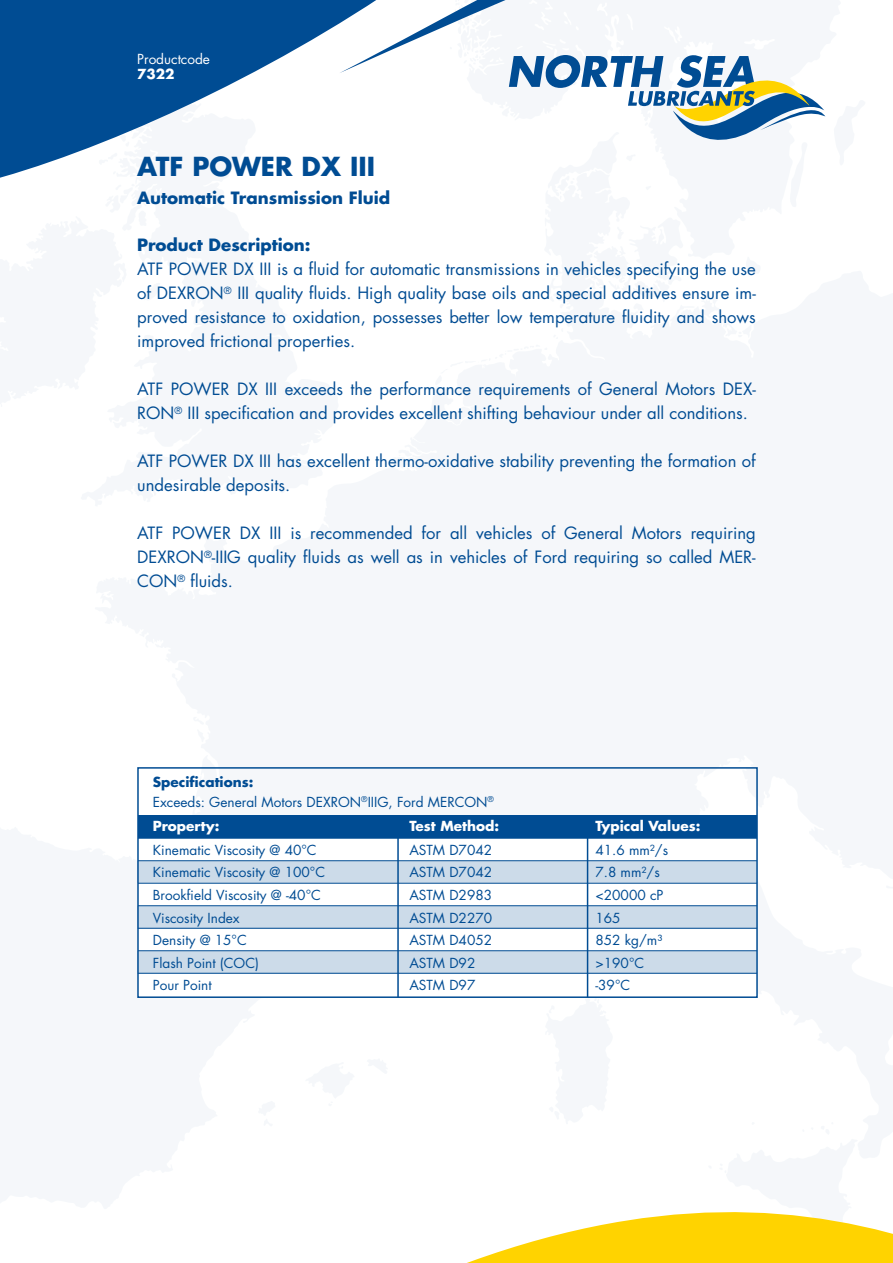
<style>
.page{position:relative;width:893px;height:1263px;background:#fff}
.page>*{position:absolute;margin:0;border:0;box-sizing:border-box;transform-origin:0 0}
.t1{font:700 25.5px "Futura";color:#004c93}
.t2{font:16.5px/24px "Futura";color:#004c93;text-align:justify}
.t3{font:700 16.5px "Futura";color:#004c93}
.t4{font:13.5px/19.5px "Futura";color:#004c93}
.t5{font:700 13.5px "Futura";color:#fff}
.t6{font:13.5px "Futura";color:#fff}
.s1{font-weight:700}
</style>
<div class="page">
<svg style="left:556px;top:55px;width:269px;height:85px"></svg>
<svg style="left:0;top:0;width:556px;height:178px"></svg>
<svg style="left:467px;top:1212px;width:426px;height:51px"></svg>
<div style="left:138px;top:861px;width:619px;height:22px;background:#ccdbe9"></div>
<div style="left:138px;top:906px;width:619px;height:22px;background:#ccdbe9"></div>
<div style="left:138px;top:951px;width:619px;height:22px;background:#ccdbe9"></div>
<div style="left:139px;top:816px;width:618px;height:22px;background:#004c93"></div>
<hr style="left:138px;top:815px;width:619px;height:1px;background:#004c93">
<hr style="left:138px;top:838px;width:619px;height:1px;background:#004c93">
<hr style="left:138px;top:860px;width:619px;height:1px;background:#004c93">
<hr style="left:138px;top:883px;width:619px;height:1px;background:#004c93">
<hr style="left:138px;top:905px;width:619px;height:1px;background:#004c93">
<hr style="left:138px;top:928px;width:619px;height:1px;background:#004c93">
<hr style="left:138px;top:950px;width:619px;height:1px;background:#004c93">
<hr style="left:138px;top:973px;width:619px;height:1px;background:#004c93">
<div style="left:137px;top:767px;width:621px;height:231px;border:2px solid #004c93"></div>
<hr style="left:397px;top:821px;width:2px;height:176px;background:#004c93">
<hr style="left:587px;top:821px;width:1px;height:176px;background:#004c93">
<p class="t6" style="left:137px;top:50px;width:74px">Productcode</p>
<p class="t5" style="left:137px;top:65px;width:39px">7322</p>
<h1 class="t1" style="left:137px;top:149px;width:239px">ATF POWER DX III</h1>
<p class="t3" style="left:137px;top:186px;width:254px">Automatic Transmission Fluid</p>
<p class="t3" style="left:137px;top:234px;width:175px">Product Description:</p>
<p class="t2" style="left:137px;top:257px;width:620px">ATF POWER DX III is a fluid for automatic transmissions in vehicles specifying the use of DEXRON<sup>®</sup> III quality fluids. High quality base oils and special additives ensure im&shy;proved resistance to oxidation, possesses better low temperature fluidity and shows improved frictional properties.</p>
<p class="t2" style="left:137px;top:377px;width:620px">ATF POWER DX III exceeds the performance requirements of General Motors DEX-<br>RON<sup>®</sup> III specification and provides excellent shifting behaviour under all conditions.</p>
<p class="t2" style="left:137px;top:449px;width:620px">ATF POWER DX III has excellent thermo-oxidative stability preventing the formation of undesirable deposits.</p>
<p class="t2" style="left:137px;top:521px;width:620px">ATF POWER DX III is recommended for all vehicles of General Motors requiring DEXRON<sup>®</sup>-IIIG quality fluids as well as in vehicles of Ford requiring so called MER-CON<sup>®</sup> fluids.</p>
<p class="t4" style="left:153px;top:773px;width:343px"><span class="s1">Specifications:<br></span>Exceeds: General Motors DEXRON<sup>®</sup>IIIG, Ford MERCON<sup>®</sup></p>
<p class="t5" style="left:153px;top:817px;width:68px">Property:</p>
<p class="t5" style="left:409px;top:817px;width:91px">Test Method:</p>
<p class="t5" style="left:595px;top:817px;width:106px">Typical Values:</p>
<p class="t4" style="left:153px;top:840px;width:165px">Kinematic Viscosity @ 40°C</p>
<p class="t4" style="left:409px;top:840px;width:84px">ASTM D7042</p>
<p class="t4" style="left:595px;top:840px;width:74px">41.6 mm²/s</p>
<p class="t4" style="left:153px;top:863px;width:174px">Kinematic Viscosity @ 100°C</p>
<p class="t4" style="left:409px;top:863px;width:84px">ASTM D7042</p>
<p class="t4" style="left:595px;top:863px;width:66px">7.8 mm²/s</p>
<p class="t4" style="left:153px;top:885px;width:170px">Brookfield Viscosity @ -40°C</p>
<p class="t4" style="left:409px;top:885px;width:84px">ASTM D2983</p>
<p class="t4" style="left:595px;top:885px;width:69px">&lt;20000 cP</p>
<p class="t4" style="left:153px;top:908px;width:88px">Viscosity Index</p>
<p class="t4" style="left:409px;top:908px;width:84px">ASTM D2270</p>
<p class="t4" style="left:595px;top:908px;width:27px">165</p>
<p class="t4" style="left:153px;top:930px;width:95px">Density @ 15°C</p>
<p class="t4" style="left:409px;top:930px;width:84px">ASTM D4052</p>
<p class="t4" style="left:595px;top:930px;width:68px">852 kg/m³</p>
<p class="t4" style="left:153px;top:953px;width:108px">Flash Point (COC)</p>
<p class="t4" style="left:409px;top:953px;width:68px">ASTM D92</p>
<p class="t4" style="left:595px;top:953px;width:50px">&gt;190°C</p>
<p class="t4" style="left:153px;top:975px;width:60px">Pour Point</p>
<p class="t4" style="left:409px;top:975px;width:68px">ASTM D97</p>
<p class="t4" style="left:595px;top:975px;width:36px">-39°C</p>
</div>
